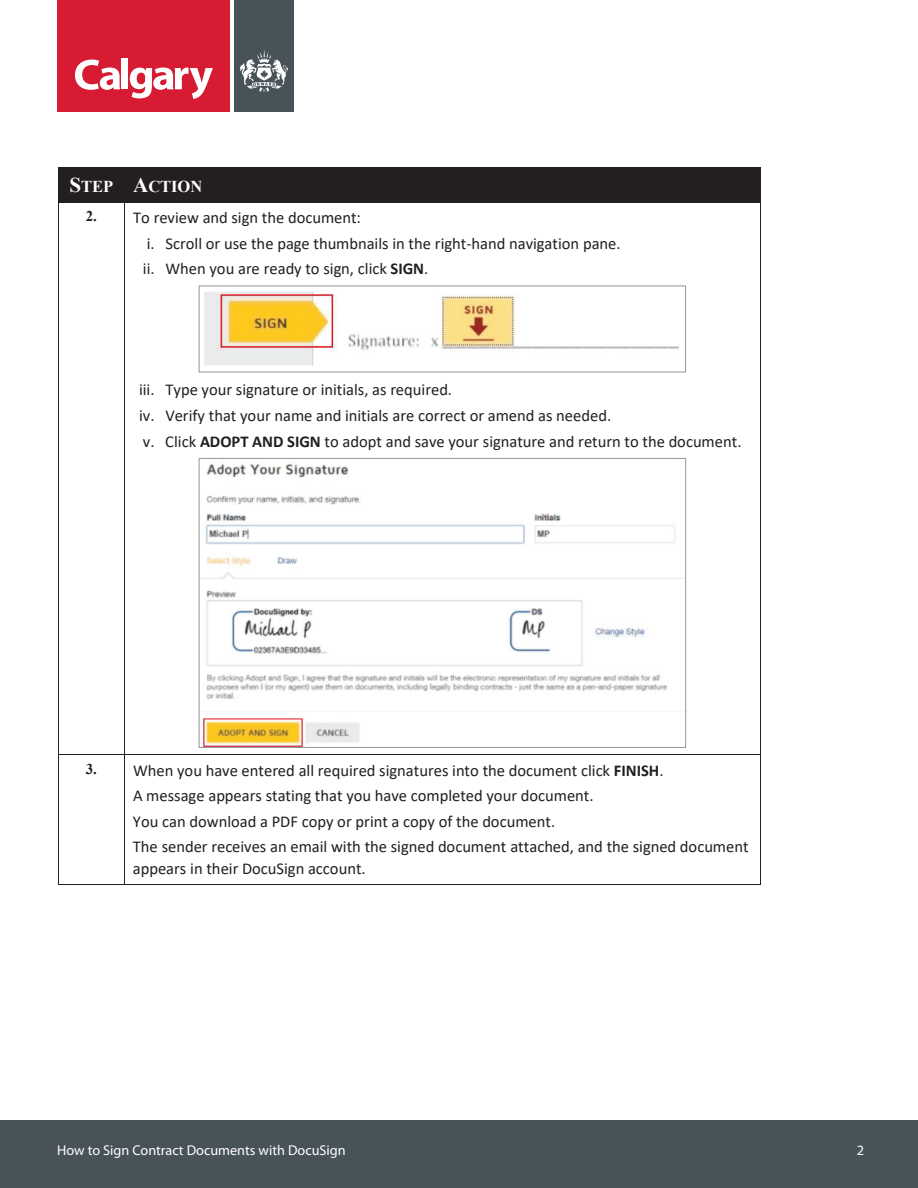
<style>
.page{position:relative;width:918px;height:1188px;background:#fff}
.page>*{position:absolute;margin:0;border:0;box-sizing:border-box;transform-origin:0 0}
.t1{font:16.5px/25.7px "Calibri";color:#231f20}
.t2{font:700 16.5px "Times New Roman";letter-spacing:-.005em;color:#fff}
.t3{font:14.25px "Myriad Pro";color:#fff}
.s1{font-size:21px}
.s2{font-family:"Times New Roman";font-weight:700;font-size:15px}
.s3{font-weight:700}
</style>
<div class="page">
<div style="left:0;top:1120px;width:918px;height:68px;background:#475359"></div>
<div style="left:57px;top:0;width:174px;height:112px;background:#d61b33"></div>
<div style="left:234px;top:0;width:59px;height:112px;background:#475359"></div>
<svg style="left:75px;top:60px;width:45px;height:30px"></svg>
<div style="left:121px;top:58px;width:7px;height:31px;background:#fff"></div>
<svg style="left:130px;top:68px;width:83px;height:31px"></svg>
<svg style="left:240px;top:50px;width:48px;height:42px"></svg>
<div style="left:58px;top:167px;width:67px;height:35px;background:#231f20"></div>
<div style="left:125px;top:167px;width:635px;height:35px;background:#231f20"></div>
<hr style="left:760px;top:167px;width:1px;height:35px;background:#231f20">
<hr style="left:58px;top:202px;width:67px;height:1px;background:#231f20">
<hr style="left:125px;top:202px;width:635px;height:1px;background:#231f20">
<hr style="left:58px;top:203px;width:1px;height:552px;background:#231f20">
<hr style="left:125px;top:203px;width:1px;height:552px;background:#231f20">
<hr style="left:760px;top:203px;width:1px;height:552px;background:#231f20">
<hr style="left:58px;top:755px;width:67px;height:1px;background:#231f20">
<hr style="left:125px;top:755px;width:635px;height:1px;background:#231f20">
<hr style="left:58px;top:755px;width:1px;height:129px;background:#231f20">
<hr style="left:58px;top:884px;width:67px;height:1px;background:#231f20">
<hr style="left:125px;top:755px;width:1px;height:129px;background:#231f20">
<hr style="left:125px;top:884px;width:635px;height:1px;background:#231f20">
<hr style="left:760px;top:755px;width:1px;height:129px;background:#231f20">
<img style="left:204px;top:291px;width:475px;height:75px">
<div style="left:199px;top:286px;width:487px;height:86px;border:1px solid #939598"></div>
<img style="left:201px;top:464px;width:483px;height:282px">
<div style="left:199px;top:458px;width:487px;height:290px;border:1px solid #939598"></div>
<p class="t2" style="left:70px;top:175px;width:135px"><span class="s1">S</span>TEP <span class="s1">A</span>CTION</p>
<p class="t1" style="left:143px;top:204px;width:479px;text-indent:-57px"><span class="s2">2.</span> To review and sign the document:<br>i. Scroll or use the page thumbnails in the right-hand navigation pane. ii. When you are ready to sign, click <span class="s3">SIGN</span>.</p>
<p class="t1" style="left:139px;top:376px;width:604px">iii. Type your signature or initials, as required.<br>iv. Verify that your name and initials are correct or amend as needed.<br>v. Click <span class="s3">ADOPT AND SIGN</span> to adopt and save your signature and return to the document.</p>
<p class="t1" style="left:133px;top:757px;width:617px;text-indent:-47px"><span class="s2">3.</span> When you have entered all required signatures into the document click <span class="s3">FINISH</span>.<br>A message appears stating that you have completed your document.<br>You can download a PDF copy or print a copy of the document.<br>The sender receives an email with the signed document attached, and the signed document</p>
<p class="t1" style="left:133px;top:855px;width:234px">appears in their DocuSign account.</p>
<p class="t3" style="left:57px;top:1142px;width:290px">How to Sign Contract Documents with DocuSign</p>
<p class="t3" style="left:857px;top:1142px;width:9px">2</p>
</div>
